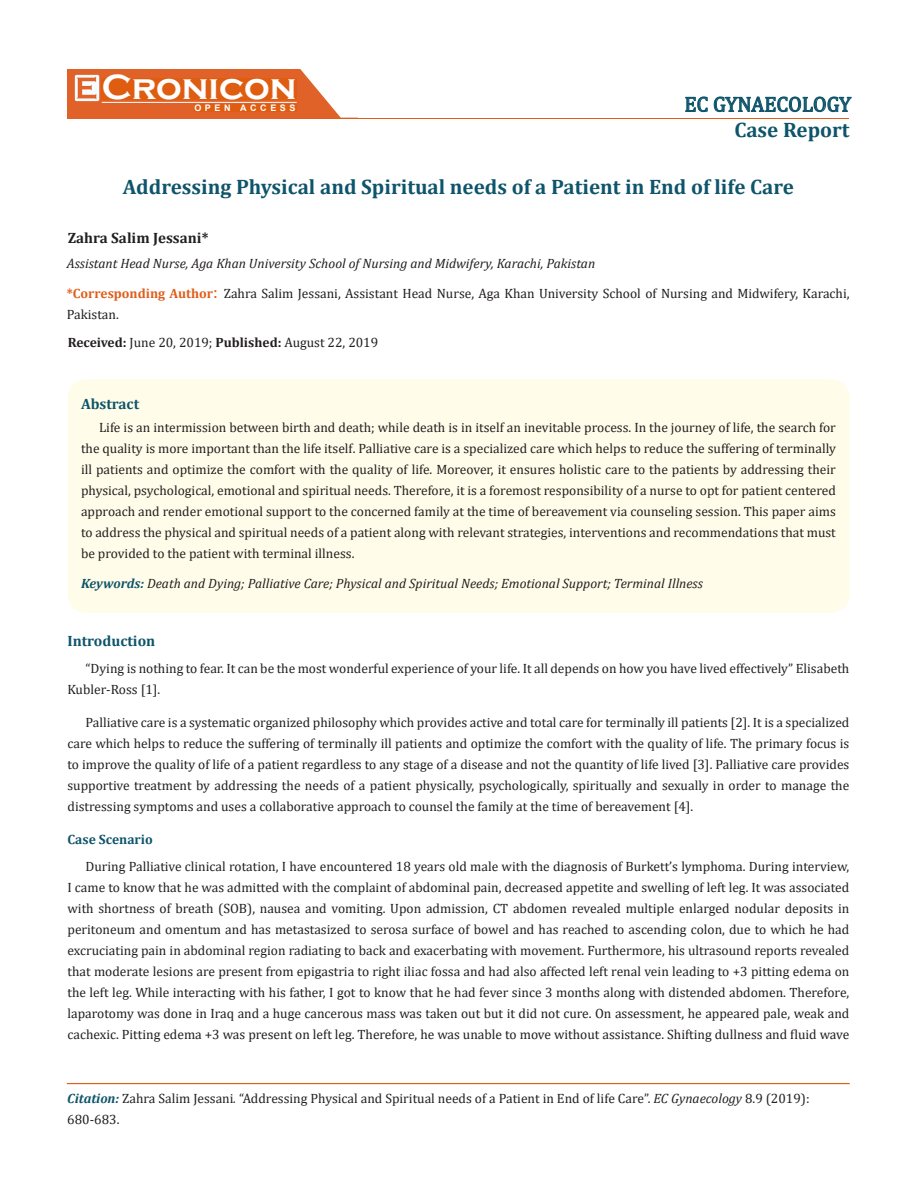
<style>
.page{position:relative;width:917px;height:1188px;background:#fff}
.page>*{position:absolute;margin:0;border:0;box-sizing:border-box;transform-origin:0 0}
.t1{font:700 36px "Copperplate Gothic";color:#fff}
.t2{font:700 21px "Cambria";color:#0e546a}
.t3{font:21px "Cambria";color:#0e546a}
.t4{font:700 15px "Cambria";color:#0e546a}
.t5{font:700 15px "Cambria";color:#231f20}
.t6{font:13.5px/21px "Cambria";color:#231f20;text-align:justify}
.t7{font:italic 13.5px "Cambria";color:#231f20}
.t8{font:700 13.5px "Cambria";color:#0e546a}
.t9{font:700 9px "Arial";letter-spacing:.4em;color:#fff}
.s1{font-weight:700;color:#e05d1a}
.s2{font-size:18px;color:#e05d1a}
.s3{font-weight:700}
.s4{font-weight:700;color:#0e546a}
.s5{font-weight:700;font-style:italic;color:#0e546a}
.s6{font-style:italic}
</style>
<div class="page">
<div style="left:67px;top:70px;width:290px;height:49px;background:#e06228"></div>
<svg style="left:300px;top:69px;width:58px;height:49px"></svg>
<img style="left:75px;top:75px;width:24px;height:26px">
<div style="left:102px;top:79px;width:195px;height:21px;background:#df5d11"></div>
<div style="left:194px;top:105px;width:103px;height:7px;background:#df5d11"></div>
<svg style="left:685px;top:97px;width:166px;height:15px"></svg>
<hr style="left:102px;top:102px;width:194px;height:1px;background:#fff">
<hr style="left:279px;top:118px;width:569px;height:1px;background:#e05d1a">
<div style="left:67px;top:1083px;width:782px;height:1px;border:1px solid #e05d1a"></div>
<div style="left:67px;top:380px;width:782px;height:233px;background:#fffde9;border-radius:18px"></div>
<p class="t1" style="left:102px;top:68px;width:196px">Cronicon</p>
<p class="t9" style="left:194px;top:102px;width:103px">OPEN ACCESS</p>
<p class="t3" style="left:684px;top:92px;width:168px">EC GYNAECOLOGY</p>
<p class="t2" style="left:734px;top:115px;width:117px">Case Report</p>
<p class="t2" style="left:123px;top:172px;width:672px">Addressing Physical and Spiritual needs of a Patient in End of life Care</p>
<p class="t5" style="left:68px;top:227px;width:142px">Zahra Salim Jessani*</p>
<p class="t7" style="left:67px;top:254px;width:530px">Assistant Head Nurse, Aga Khan University School of Nursing and Midwifery, Karachi, Pakistan</p>
<p class="t6" style="left:67px;top:283px;width:784px"><span class="s1">*Corresponding Author</span><span class="s2">:</span> Zahra Salim Jessani, Assistant Head Nurse, Aga Khan University School of Nursing and Midwifery, Karachi,<br>Pakistan.</p>
<p class="t6" style="left:68px;top:331px;width:312px"><span class="s3">Received:</span> June 20, 2019; <span class="s3">Published:</span> August 22, 2019</p>
<p class="t4" style="left:81px;top:393px;width:60px">Abstract</p>
<p class="t6" style="left:81px;top:417px;width:756px;text-indent:18px">Life is an intermission between birth and death; while death is in itself an inevitable process. In the journey of life, the search for the quality is more important than the life itself. Palliative care is a specialized care which helps to reduce the suffering of terminally ill patients and optimize the comfort with the quality of life. Moreover, it ensures holistic care to the patients by addressing their physical, psychological, emotional and spiritual needs. Therefore, it is a foremost responsibility of a nurse to opt for patient centered approach and render emotional support to the concerned family at the time of bereavement via counseling session. This paper aims to address the physical and spiritual needs of a patient along with relevant strategies, interventions and recommendations that must be provided to the patient with terminal illness.</p>
<p class="t7" style="left:81px;top:574px;width:623px"><span class="s4">Keywords:</span> Death and Dying; Palliative Care; Physical and Spiritual Needs; Emotional Support; Terminal Illness</p>
<p class="t4" style="left:67px;top:630px;width:89px">Introduction</p>
<p class="t6" style="left:67px;top:658px;width:783px;text-indent:18px">“Dying is nothing to fear. It can be the most wonderful experience of your life. It all depends on how you have lived effectively” Elisabeth<br>Kubler-Ross [1].</p>
<p class="t6" style="left:67px;top:712px;width:783px;text-indent:18px">Palliative care is a systematic organized philosophy which provides active and total care for terminally ill patients [2]. It is a specialized care which helps to reduce the suffering of terminally ill patients and optimize the comfort with the quality of life. The primary focus is to improve the quality of life of a patient regardless to any stage of a disease and not the quantity of life lived [3]. Palliative care provides supportive treatment by addressing the needs of a patient physically, psychologically, spiritually and sexually in order to manage the distressing symptoms and uses a collaborative approach to counsel the family at the time of bereavement [4].</p>
<p class="t8" style="left:67px;top:830px;width:87px">Case Scenario</p>
<p class="t6" style="left:67px;top:856px;width:783px;text-indent:18px">During Palliative clinical rotation, I have encountered 18 years old male with the diagnosis of Burkett’s lymphoma. During interview, I came to know that he was admitted with the complaint of abdominal pain, decreased appetite and swelling of left leg. It was associated with shortness of breath (SOB), nausea and vomiting. Upon admission, CT abdomen revealed multiple enlarged nodular deposits in peritoneum and omentum and has metastasized to serosa surface of bowel and has reached to ascending colon, due to which he had excruciating pain in abdominal region radiating to back and exacerbating with movement. Furthermore, his ultrasound reports revealed that moderate lesions are present from epigastria to right iliac fossa and had also affected left renal vein leading to +3 pitting edema on the left leg. While interacting with his father, I got to know that he had fever since 3 months along with distended abdomen. Therefore, laparotomy was done in Iraq and a huge cancerous mass was taken out but it did not cure. On assessment, he appeared pale, weak and cachexic. Pitting edema +3 was present on left leg. Therefore, he was unable to move without assistance. Shifting dullness and fluid wave</p>
<p class="t6" style="left:67px;top:1088px;width:743px"><span class="s5">Citation:</span> Zahra Salim Jessani<span class="s6">.</span> “Addressing Physical and Spiritual needs of a Patient in End of life Care”. <span class="s6">EC Gynaecology</span> 8.9 (2019):</p>
<p class="t6" style="left:67px;top:1109px;width:54px">680-683.</p>
</div>
